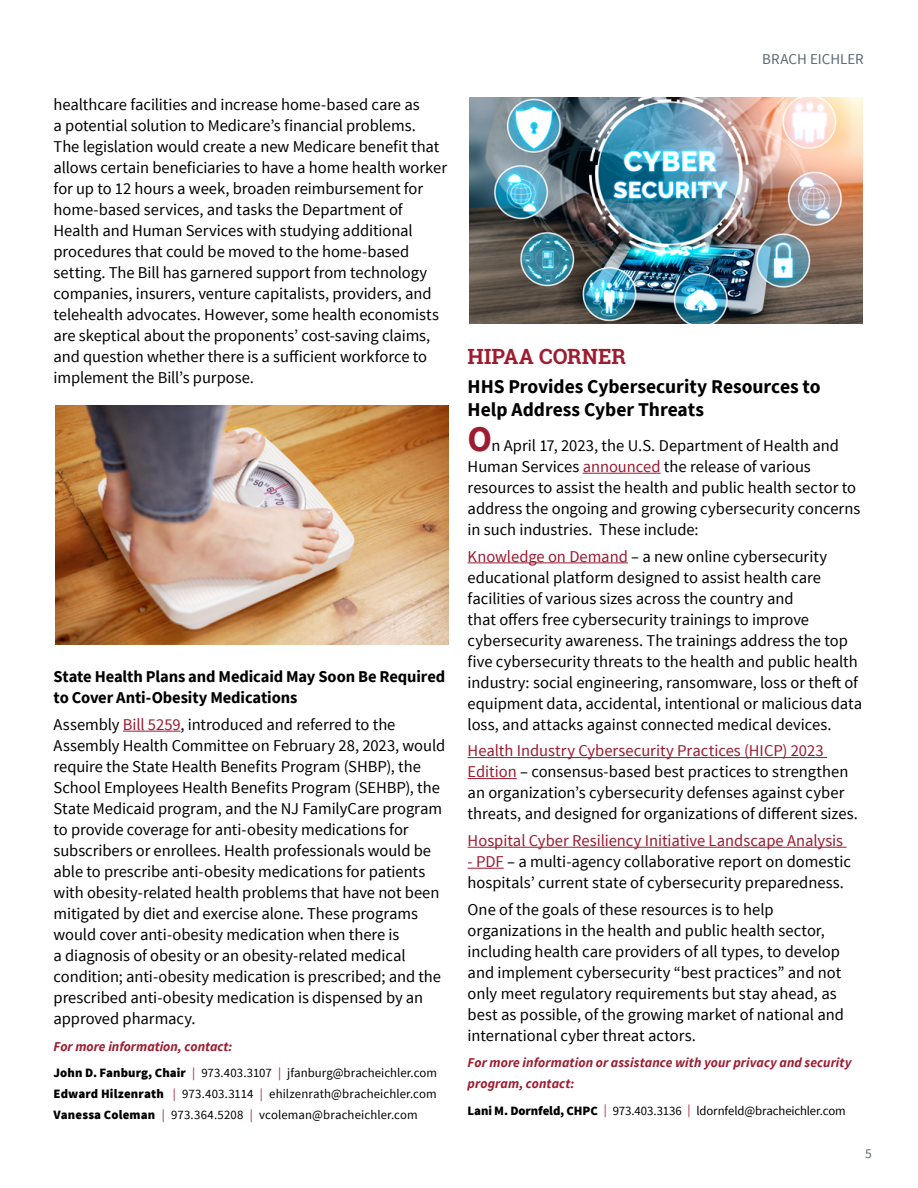
<style>
.page{position:relative;width:918px;height:1188px;background:#fff}
.page>*{position:absolute;margin:0;border:0;box-sizing:border-box;transform-origin:0 0}
.t1{font:700 21px "Roboto Slab";letter-spacing:.005em;color:#9e1c30}
.t2{font:700 19.5px/23.4px "Source Sans Pro";letter-spacing:-.005em;color:#000}
.t3{font:16.5px/21px "Source Sans Pro";letter-spacing:-.005em;color:#000}
.t4{font:700 16.5px/21px "Source Sans Pro";letter-spacing:-.01em;color:#000}
.t5{font:16.5px "Source Sans Pro";color:#9b192f}
.t6{font:15px "Source Sans Pro";color:#5b6870}
.t7{font:italic 700 13.5px/21px "Source Sans Pro";letter-spacing:.005em;color:#9e1c30}
.t8{font:13.5px "Source Sans Pro";color:#5b6870}
.t9{font:12.75px/21px "Source Sans Pro";letter-spacing:.005em;color:#000;text-align:justify}
.s1{color:#9b192f}
.s2{font-weight:900}
.s3{font-weight:700;font-size:36px;color:#9e1c30}
</style>
<div class="page">
<hr style="left:123px;top:731px;width:57px;height:1px;background:#9b192f">
<hr style="left:583px;top:473px;width:78px;height:1px;background:#9b192f">
<hr style="left:468px;top:562px;width:160px;height:1px;background:#9b192f">
<hr style="left:468px;top:757px;width:359px;height:1px;background:#9b192f">
<hr style="left:468px;top:778px;width:49px;height:1px;background:#9b192f">
<hr style="left:468px;top:847px;width:379px;height:1px;background:#9b192f">
<hr style="left:468px;top:868px;width:36px;height:1px;background:#9b192f">
<img style="left:55px;top:405px;width:393px;height:240px">
<img style="left:470px;top:97px;width:393px;height:227px">
<p class="t3" style="left:54px;top:94px;width:395px">healthcare facilities and increase home-based care as<br>a potential solution to Medicare’s financial problems.<br>The legislation would create a new Medicare benefit that allows certain beneficiaries to have a home health worker for up to 12 hours a week, broaden reimbursement for home-based services, and tasks the Department of Health and Human Services with studying additional procedures that could be moved to the home-based setting. The Bill has garnered support from technology companies, insurers, venture capitalists, providers, and telehealth advocates. However, some health economists are skeptical about the proponents’ cost-saving claims, and question whether there is a sufficient workforce to implement the Bill’s purpose.</p>
<p class="t4" style="left:54px;top:666px;width:393px">State Health Plans and Medicaid May Soon Be Required to Cover Anti-Obesity Medications</p>
<p class="t3" style="left:54px;top:714px;width:393px">Assembly <span class="s1">Bill 5259</span>, introduced and referred to the Assembly Health Committee on February 28, 2023, would require the State Health Benefits Program (SHBP), the School Employees Health Benefits Program (SEHBP), the State Medicaid program, and the NJ FamilyCare program to provide coverage for anti-obesity medications for subscribers or enrollees. Health professionals would be able to prescribe anti-obesity medications for patients with obesity-related health problems that have not been mitigated by diet and exercise alone. These programs would cover anti-obesity medication when there is<br>a diagnosis of obesity or an obesity-related medical condition; anti-obesity medication is prescribed; and the prescribed anti-obesity medication is dispensed by an approved pharmacy.</p>
<p class="t7" style="left:54px;top:1036px;width:180px">For more information, contact:</p>
<p class="t9" style="left:54px;top:1063px;width:385px"><span class="s2">John D. Fanburg, Chair</span> <span class="s1">|</span> 973.403.3107 <span class="s1">|</span> jfanburg@bracheichler.com <span class="s2">Edward Hilzenrath</span> <span class="s1">|</span> 973.403.3114 <span class="s1">|</span> ehilzenrath@bracheichler.com <span class="s2">Vanessa Coleman</span> <span class="s1">|</span> 973.364.5208 <span class="s1">|</span> vcoleman@bracheichler.com</p>
<p class="t6" style="left:762px;top:49px;width:103px">BRACH EICHLER</p>
<p class="t1" style="left:468px;top:342px;width:160px">HIPAA CORNER</p>
<p class="t2" style="left:468px;top:375px;width:355px">HHS Provides Cybersecurity Resources to<br>Help Address Cyber Threats</p>
<p class="t3" style="left:468px;top:435px;width:394px"><span class="s3">O</span>n April 17, 2023, the U.S. Department of Health and Human Services <span class="s1">announced</span> the release of various resources to assist the health and public health sector to address the ongoing and growing cybersecurity concerns in such industries. These include:</p>
<p class="t3" style="left:468px;top:546px;width:396px"><span class="s1">Knowledge on Demand</span> – a new online cybersecurity educational platform designed to assist health care facilities of various sizes across the country and<br>that offers free cybersecurity trainings to improve cybersecurity awareness. The trainings address the top five cybersecurity threats to the health and public health industry: social engineering, ransomware, loss or theft of equipment data, accidental, intentional or malicious data loss, and attacks against connected medical devices.</p>
<p class="t3" style="left:468px;top:741px;width:392px"><span class="s1">Health Industry Cybersecurity Practices (HICP) 2023<br>Edition</span> – consensus-based best practices to strengthen an organization’s cybersecurity defenses against cyber threats, and designed for organizations of different sizes.</p>
<p class="t5" style="left:468px;top:830px;width:377px">Hospital Cyber Resiliency Initiative Landscape Analysis</p>
<p class="t3" style="left:468px;top:851px;width:385px"><span class="s1">- PDF</span> – a multi-agency collaborative report on domestic hospitals’ current state of cybersecurity preparedness.</p>
<p class="t3" style="left:468px;top:899px;width:378px">One of the goals of these resources is to help organizations in the health and public health sector, including health care providers of all types, to develop and implement cybersecurity “best practices” and not only meet regulatory requirements but stay ahead, as best as possible, of the growing market of national and international cyber threat actors.</p>
<p class="t7" style="left:468px;top:1052px;width:385px">For more information or assistance with your privacy and security program, contact:</p>
<p class="t9" style="left:468px;top:1100px;width:380px"><span class="s2">Lani M. Dornfeld, CHPC</span> <span class="s1">|</span> 973.403.3136 <span class="s1">|</span> ldornfeld@bracheichler.com</p>
<p class="t8" style="left:865px;top:1145px;width:8px">5</p>
</div>
